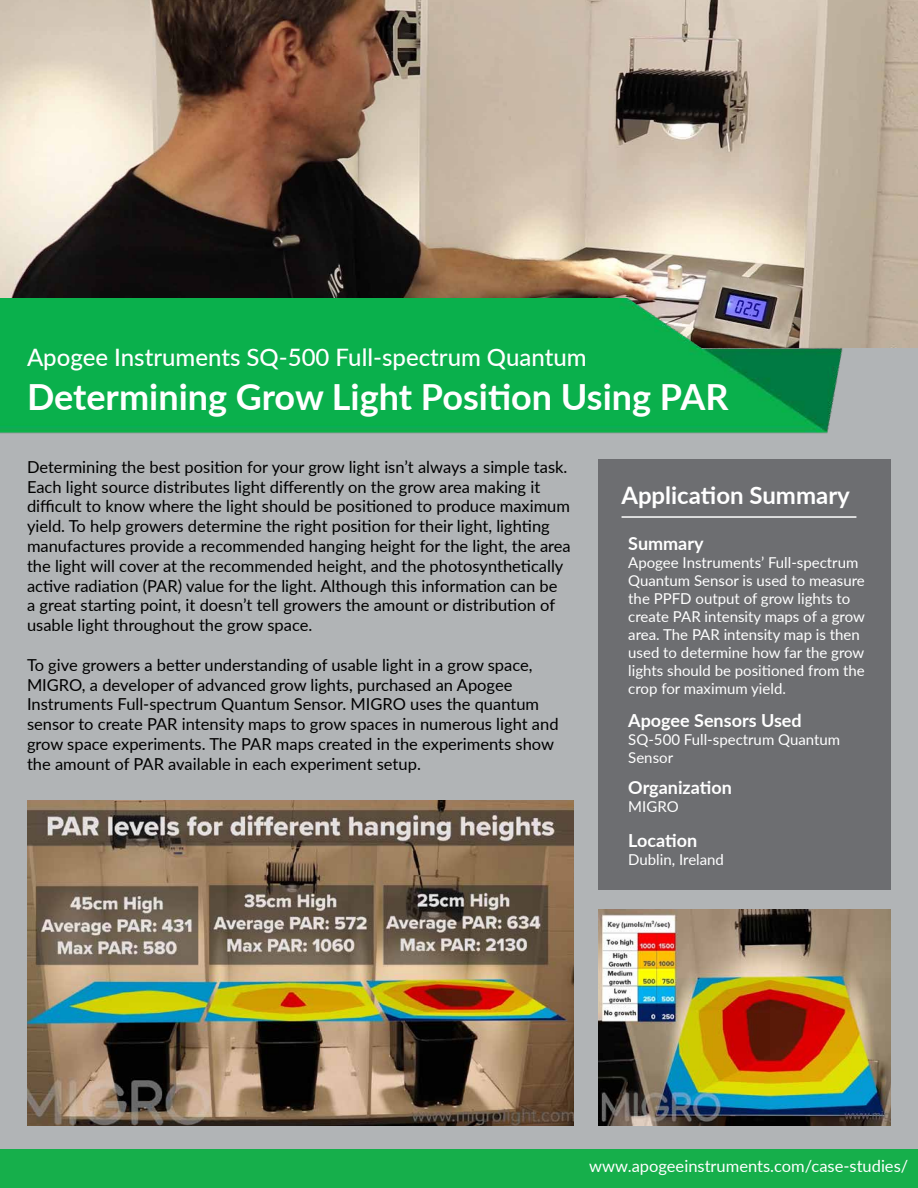
<style>
.page{position:relative;width:918px;height:1188px;background:#fff}
.page>*{position:absolute;margin:0;border:0;box-sizing:border-box;transform-origin:0 0}
.t1{font:700 36px "Lato";color:#fff}
.t2{font:500 24px "Lato";color:#fff}
.t3{font:700 24px "Lato";color:#fff}
.t4{font:700 18px "Lato";color:#fff}
.t5{font:16.5px/19.8px "Lato";color:#000}
.t6{font:16.5px "Lato";color:#fff}
.t7{font:15px/18px "Lato";color:#fff}
</style>
<div class="page">
<div style="left:0;top:225px;width:918px;height:963px;background:#b1b4b6"></div>
<img style="left:0;top:0;width:918px;height:299px">
<img style="left:0;top:299px;width:918px;height:135px">
<div style="left:0;top:1150px;width:918px;height:38px;background:#16af4b"></div>
<div style="left:599px;top:460px;width:292px;height:430px;background:#6d6e71"></div>
<hr style="left:622px;top:516px;width:234px;height:2px;background:#fff">
<img style="left:27px;top:801px;width:546px;height:324px">
<img style="left:599px;top:909px;width:292px;height:216px">
<h2 class="t2" style="left:27px;top:340px;width:561px">Apogee Instruments SQ-500 Full-spectrum Quantum</h2>
<h1 class="t1" style="left:27px;top:370px;width:703px">Determining Grow Light Position Using PAR</h1>
<p class="t5" style="left:27px;top:456px;width:545px">Determining the best position for your grow light isn’t always a simple task.<br>Each light source distributes light differently on the grow area making it difficult to know where the light should be positioned to produce maximum yield. To help growers determine the right position for their light, lighting manufactures provide a recommended hanging height for the light, the area the light will cover at the recommended height, and the photosynthetically active radiation (PAR) value for the light. Although this information can be<br>a great starting point, it doesn’t tell growers the amount or distribution of usable light throughout the grow space.</p>
<p class="t5" style="left:27px;top:654px;width:533px">To give growers a better understanding of usable light in a grow space, MIGRO, a developer of advanced grow lights, purchased an Apogee Instruments Full-spectrum Quantum Sensor. MIGRO uses the quantum sensor to create PAR intensity maps to grow spaces in numerous light and grow space experiments. The PAR maps created in the experiments show the amount of PAR available in each experiment setup.</p>
<h2 class="t3" style="left:621px;top:477px;width:230px">Application Summary</h2>
<p class="t4" style="left:628px;top:531px;width:77px">Summary</p>
<p class="t7" style="left:628px;top:553px;width:238px">Apogee Instruments’ Full-spectrum<br>Quantum Sensor is used to measure the PPFD output of grow lights to create PAR intensity maps of a grow area. The PAR intensity map is then used to determine how far the grow lights should be positioned from the crop for maximum yield.</p>
<p class="t4" style="left:628px;top:707px;width:175px">Apogee Sensors Used</p>
<p class="t7" style="left:628px;top:730px;width:213px">SQ-500 Full-spectrum Quantum<br>Sensor</p>
<p class="t4" style="left:628px;top:775px;width:105px">Organization</p>
<p class="t7" style="left:628px;top:797px;width:52px">MIGRO</p>
<p class="t4" style="left:628px;top:828px;width:70px">Location</p>
<p class="t7" style="left:628px;top:850px;width:97px">Dublin, Ireland</p>
<p class="t6" style="left:589px;top:1154px;width:320px">www.apogeeinstruments.com/case-studies/</p>
</div>
